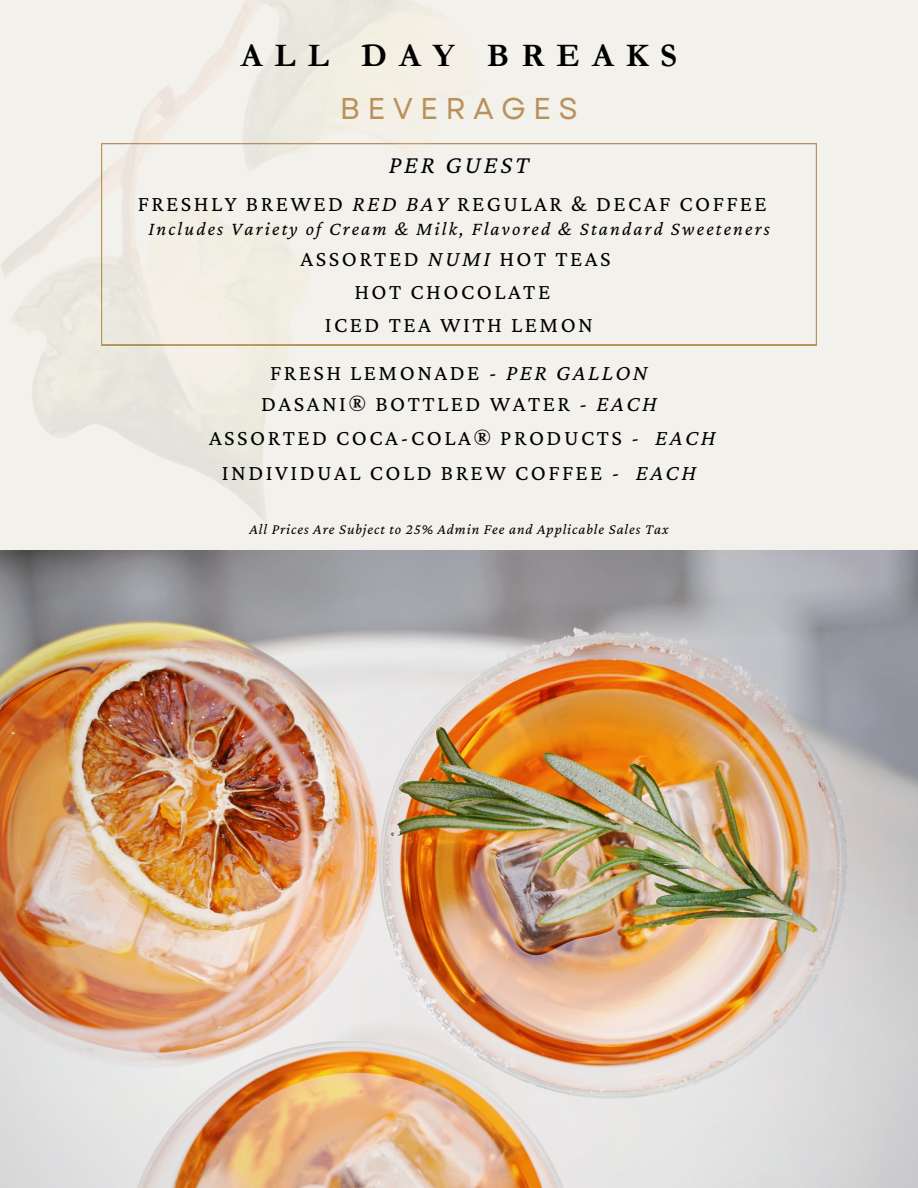
<style>
.page{position:relative;width:918px;height:1188px;background:#f3f1eb}
.page>*{position:absolute;margin:0;border:0;box-sizing:border-box;transform-origin:0 0}
.t1{font:700 33px "Garamond";letter-spacing:.365em;color:#000}
.t2{font:30px "Garet";letter-spacing:.24em;color:#ba915b}
.t3{font:italic 25.5px "Crimson Pro";letter-spacing:.11em;color:#000}
.t4{font:22.5px/33px "Crimson Pro";letter-spacing:.11em;color:#000;text-align:center}
.t5{font:italic 19.5px "Crimson Pro";letter-spacing:.11em;color:#000}
.t6{font:italic 15px "Crimson Pro";letter-spacing:.06em;color:#000}
.s1{font-style:italic}
</style>
<div class="page">
<svg style="left:735px;top:143px;width:82px;height:202px"></svg>
<img style="left:1px;top:0;width:734px;height:521px">
<img style="left:0;top:551px;width:918px;height:637px">
<h6 class="t1" style="left:241px;top:37px;width:438px">ALL DAY BREAKS</h6>
<p class="t2" style="left:340px;top:87px;width:240px">BEVERAGES</p>
<h1 class="t3" style="left:389px;top:150px;width:142px">PER GUEST</h1>
<h2 class="t4" style="left:138px;top:187px;width:631px">FRESHLY BREWED <span class="s1">RED BAY</span> REGULAR &amp; DECAF COFFEE</h2>
<h2 class="t5" style="left:149px;top:218px;width:623px">Includes Variety of Cream &amp; Milk, Flavored &amp; Standard Sweeteners</h2>
<h5 class="t4" style="left:301px;top:242px;width:312px">ASSORTED <span class="s1">NUMI</span> HOT TEAS<br>HOT CHOCOLATE<br>ICED TEA WITH LEMON</h5>
<p class="t4" style="left:261px;top:357px;width:397px;line-height:30.3px">FRESH LEMONADE - <span class="s1">PER GALLON<br></span>DASANI® BOTTLED WATER <span class="s1">- EACH</span></p>
<p class="t4" style="left:209px;top:420px;width:508px;line-height:34.8px">ASSORTED COCA-COLA® PRODUCTS <span class="s1">- EACH<br></span>INDIVIDUAL COLD BREW COFFEE <span class="s1">- EACH</span></p>
<h4 class="t6" style="left:249px;top:520px;width:420px">All Prices Are Subject to 25% Admin Fee and Applicable Sales Tax</h4>
</div>
